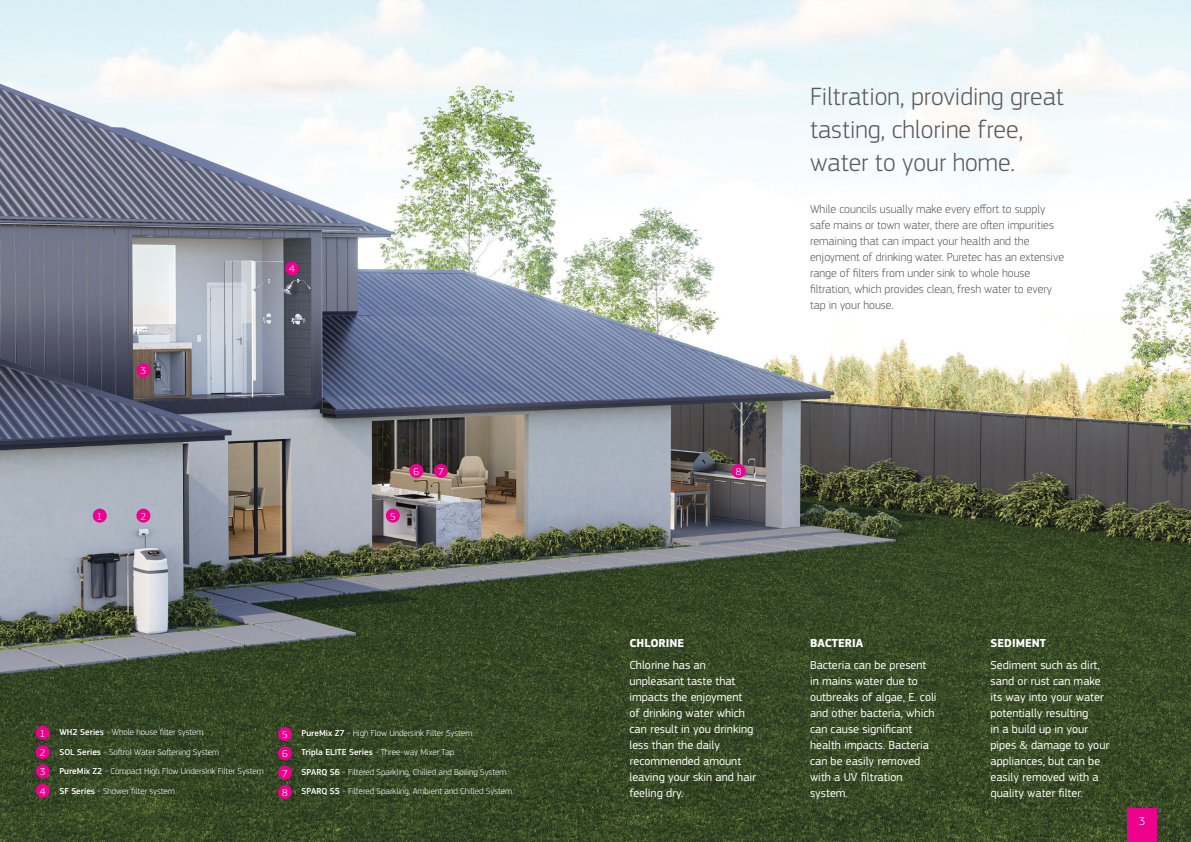
<style>
.page{position:relative;width:1191px;height:842px;background:#fff}
.page>*{position:absolute;margin:0;border:0;box-sizing:border-box;transform-origin:0 0}
.t1{font:300 26px/33px "PF Square Sans Pro";color:#58595b}
.t2{font:12px/16px "PF Square Sans Pro";color:#fff}
.t3{font:300 12px/16px "PF Square Sans Pro";color:#58595b}
.t4{font:700 12px "PF Square Sans Pro";color:#fff}
.t5{font:300 12px "PF Square Sans Pro";color:#fff}
.t6{font:300 10.5px "PF Square Sans Pro";color:#fff}
.t7{font:300 9px/19.4px "PF Square Sans Pro";color:#fff}
.s1{font-weight:500}
</style>
<div class="page">
<img style="left:0;top:0;width:1191px;height:842px">
<div style="left:36px;top:726px;width:14px;height:14px;background:#ec008c;border-radius:50%"></div>
<div style="left:93px;top:509px;width:14px;height:14px;background:#ec008c;border-radius:50%"></div>
<div style="left:278px;top:727px;width:14px;height:14px;background:#ec008c;border-radius:50%"></div>
<div style="left:386px;top:509px;width:14px;height:14px;background:#ec008c;border-radius:50%"></div>
<div style="left:36px;top:745px;width:14px;height:14px;background:#ec008c;border-radius:50%"></div>
<div style="left:136px;top:509px;width:14px;height:14px;background:#ec008c;border-radius:50%"></div>
<div style="left:278px;top:746px;width:14px;height:14px;background:#ec008c;border-radius:50%"></div>
<div style="left:409px;top:464px;width:14px;height:14px;background:#ec008c;border-radius:50%"></div>
<div style="left:36px;top:764px;width:14px;height:14px;background:#ec008c;border-radius:50%"></div>
<div style="left:136px;top:363px;width:14px;height:14px;background:#ec008c;border-radius:50%"></div>
<div style="left:278px;top:766px;width:14px;height:14px;background:#ec008c;border-radius:50%"></div>
<div style="left:434px;top:464px;width:14px;height:14px;background:#ec008c;border-radius:50%"></div>
<div style="left:36px;top:784px;width:14px;height:14px;background:#ec008c;border-radius:50%"></div>
<div style="left:285px;top:261px;width:14px;height:14px;background:#ec008c;border-radius:50%"></div>
<div style="left:278px;top:785px;width:14px;height:14px;background:#ec008c;border-radius:50%"></div>
<div style="left:731px;top:464px;width:14px;height:14px;background:#ec008c;border-radius:50%"></div>
<div style="left:1127px;top:808px;width:30px;height:34px;background:#ec008c"></div>
<p class="t6" style="left:289px;top:263px;width:7px">4</p>
<h1 class="t1" style="left:810px;top:80px;width:255px">Filtration, providing great tasting, chlorine free, water to your home.</h1>
<p class="t3" style="left:810px;top:201px;width:256px">While councils usually make every effort to supply safe mains or town water, there are often impurities remaining that can impact your health and the enjoyment of drinking water. Puretec has an extensive range of filters from under sink to whole house filtration, which provides clean, fresh water to every tap in your house.</p>
<p class="t6" style="left:141px;top:365px;width:7px">3</p>
<p class="t6" style="left:413px;top:465px;width:7px">6</p>
<p class="t6" style="left:438px;top:465px;width:7px">7</p>
<p class="t6" style="left:735px;top:465px;width:7px">8</p>
<p class="t6" style="left:97px;top:510px;width:7px">1</p>
<p class="t6" style="left:141px;top:510px;width:7px">2</p>
<p class="t6" style="left:390px;top:510px;width:7px">5</p>
<p class="t6" style="left:40px;top:727px;width:7px">1</p>
<p class="t6" style="left:40px;top:746px;width:7px">2</p>
<p class="t6" style="left:40px;top:766px;width:7px">3</p>
<p class="t6" style="left:40px;top:785px;width:7px">4</p>
<p class="t7" style="left:59px;top:723px;width:206px"><span class="s1">WH2 Series</span> - Whole house filter system<br><span class="s1">SOL Series</span> - Softrol Water Softening System<br><span class="s1">PureMix Z2</span> - Compact High Flow Undersink Filter System <span class="s1">SF Series</span> - Shower filter system</p>
<p class="t7" style="left:302px;top:723px;width:172px"><span class="s1">PureMix Z7</span> - High Flow Undersink Filter System<br><span class="s1">Tripla ELITE Series</span> - Three-way Mixer Tap</p>
<p class="t6" style="left:282px;top:728px;width:7px">5</p>
<p class="t6" style="left:282px;top:748px;width:7px">6</p>
<p class="t7" style="left:302px;top:762px;width:206px"><span class="s1">SPARQ S6</span> - Filtered Sparkling, Chilled and Boiling System</p>
<p class="t6" style="left:282px;top:767px;width:7px">7</p>
<p class="t7" style="left:302px;top:781px;width:212px"><span class="s1">SPARQ S5</span> - Filtered Sparkling, Ambient and Chilled System</p>
<p class="t6" style="left:282px;top:786px;width:7px">8</p>
<p class="t4" style="left:629px;top:636px;width:56px">CHLORINE</p>
<p class="t2" style="left:629px;top:657px;width:128px">Chlorine has an unpleasant taste that impacts the enjoyment<br>of drinking water which can result in you drinking less than the daily recommended amount leaving your skin and hair feeling dry.</p>
<p class="t4" style="left:810px;top:636px;width:55px">BACTERIA</p>
<p class="t2" style="left:810px;top:657px;width:128px">Bacteria can be present in mains water due to outbreaks of algae, E. coli and other bacteria, which can cause significant health impacts. Bacteria can be easily removed with a UV filtration system.</p>
<p class="t4" style="left:990px;top:636px;width:57px">SEDIMENT</p>
<p class="t2" style="left:990px;top:657px;width:120px">Sediment such as dirt, sand or rust can make its way into your water potentially resulting<br>in a build up in your pipes &amp; damage to your appliances, but can be easily removed with a quality water filter.</p>
<p class="t5" style="left:1138px;top:814px;width:8px">3</p>
</div>
